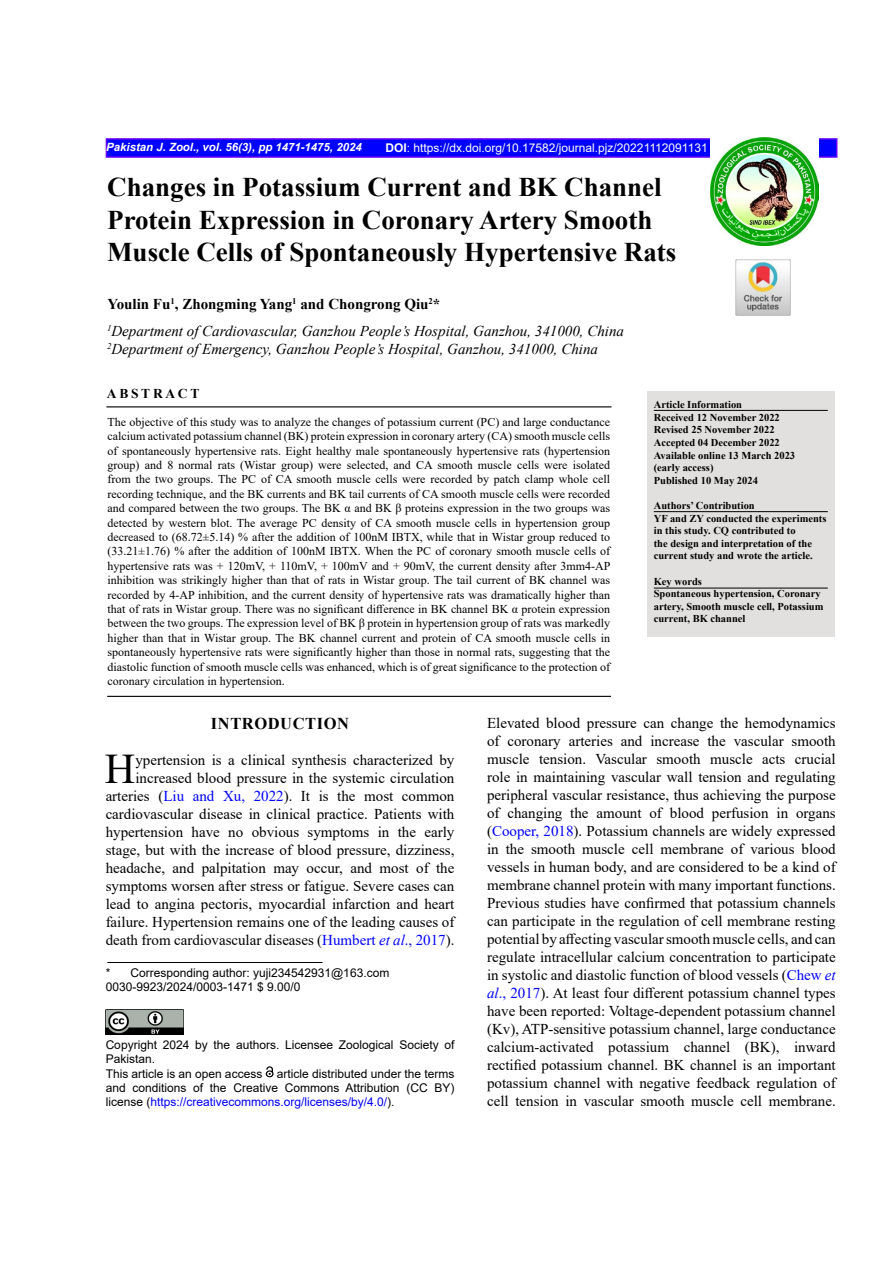
<style>
.page{position:relative;width:893px;height:1263px;background:#fff}
.page>*{position:absolute;margin:0;border:0;box-sizing:border-box;transform-origin:0 0}
.t1{font:42.15px "Times New Roman";color:#000}
.t2{font:700 27px/32.4px "Times New Roman";color:#000}
.t3{font:700 16.5px "Times New Roman";letter-spacing:.035em;color:#000}
.t4{font:15px/18px "Times New Roman";color:#000;text-align:right}
.t5{font:italic 15px/26.8px "Times New Roman";color:#000}
.t6{font:700 13.5px "Times New Roman";letter-spacing:.2em;color:#000}
.t7{font:12px/14.4px "Times New Roman";color:#000;text-align:justify}
.t8{font:12px/14.4px "Arial";color:#000}
.t9{font:12px "Arial";color:#fff}
.t10{font:italic 700 11.4px "Arial";color:#fff}
.t11{font:700 10.5px/12.6px "Times New Roman";color:#000}
.s1{font-weight:700}
.s2{font-weight:700;font-style:normal}
.s3{color:#00f}
.s4{font-style:italic;color:#00f}
</style>
<div class="page">
<div style="left:106px;top:138px;width:731px;height:20px;background:#00f;border:2px solid #60f"></div>
<img style="left:710px;top:138px;width:108px;height:108px">
<div style="left:647px;top:391px;width:187px;height:246px;background:#e2e0df"></div>
<hr style="left:654px;top:511px;width:174px;height:1px;background:#000">
<hr style="left:106px;top:406px;width:505px;height:1px;background:#000">
<hr style="left:107px;top:696px;width:504px;height:1px;background:#000">
<hr style="left:654px;top:410px;width:174px;height:1px;background:#000">
<img style="left:106px;top:1009px;width:77px;height:25px">
<svg style="left:266px;top:1066px;width:8px;height:11px"></svg>
<hr style="left:107px;top:962px;width:216px;height:1px;background:#000">
<hr style="left:654px;top:588px;width:174px;height:1px;background:#000">
<img style="left:735px;top:260px;width:56px;height:55px">
<p class="t10" style="left:106px;top:139px;width:257px">Pakistan J. Zool., vol. 56(3), pp 1471-1475, 2024</p>
<p class="t9" style="left:385px;top:139px;width:324px"><span class="s1">DOI</span>: https://dx.doi.org/10.17582/journal.pjz/20221112091131</p>
<h2 class="t2" style="left:107px;top:170px;width:571px">Changes in Potassium Current and BK Channel<br>Protein Expression in Coronary Artery Smooth<br>Muscle Cells of Spontaneously Hypertensive Rats</h2>
<p class="t5" style="left:107px;top:291px;width:518px"><span class="s2">Youlin Fu</span><sup>1</sup><span class="s2">, Zhongming Yang</span><sup>1</sup> <span class="s2">and Chongrong Qiu</span><sup>2</sup><span class="s2">*<br></span><sup>1</sup>Department of Cardiovascular, Ganzhou People’s Hospital, Ganzhou, 341000, China</p>
<p class="t5" style="left:107px;top:335px;width:492px"><sup>2</sup>Department of Emergency, Ganzhou People’s Hospital, Ganzhou, 341000, China</p>
<p class="t6" style="left:107px;top:384px;width:94px">ABSTRACT</p>
<p class="t11" style="left:654px;top:398px;width:143px">Article Information<br>Received 12 November 2022<br>Revised 25 November 2022<br>Accepted 04 December 2022<br>Available online 13 March 2023 (early access)<br>Published 10 May 2024</p>
<p class="t11" style="left:654px;top:499px;width:174px">Authors’ Contribution<br>YF and ZY conducted the experiments in this study. CQ contributed to<br>the design and interpretation of the current study and wrote the article.</p>
<p class="t11" style="left:654px;top:574px;width:171px">Key words<br>Spontaneous hypertension, Coronary artery, Smooth muscle cell, Potassium current, BK channel</p>
<p class="t7" style="left:108px;top:414px;width:504px">The objective of this study was to analyze the changes of potassium current (PC) and large conductance calcium activated potassium channel (BK) protein expression in coronary artery (CA) smooth muscle cells of spontaneously hypertensive rats. Eight healthy male spontaneously hypertensive rats (hypertension group) and 8 normal rats (Wistar group) were selected, and CA smooth muscle cells were isolated from the two groups. The PC of CA smooth muscle cells were recorded by patch clamp whole cell recording technique, and the BK currents and BK tail currents of CA smooth muscle cells were recorded and compared between the two groups. The BK α and BK β proteins expression in the two groups was detected by western blot. The average PC density of CA smooth muscle cells in hypertension group decreased to (68.72±5.14) % after the addition of 100nM IBTX, while that in Wistar group reduced to (33.21±1.76) % after the addition of 100nM IBTX. When the PC of coronary smooth muscle cells of hypertensive rats was + 120mV, + 110mV, + 100mV and + 90mV, the current density after 3mm4-AP inhibition was strikingly higher than that of rats in Wistar group. The tail current of BK channel was recorded by 4-AP inhibition, and the current density of hypertensive rats was dramatically higher than that of rats in Wistar group. There was no significant difference in BK channel BK α protein expression between the two groups. The expression level of BK β protein in hypertension group of rats was markedly higher than that in Wistar group. The BK channel current and protein of CA smooth muscle cells in spontaneously hypertensive rats were significantly higher than those in normal rats, suggesting that the diastolic function of smooth muscle cells was enhanced, which is of great significance to the protection of coronary circulation in hypertension.</p>
<p class="t3" style="left:211px;top:711px;width:140px">INTRODUCTION</p>
<h1 class="t1" style="left:105px;top:739px;width:32px">H</h1>
<p class="t4" style="left:487px;top:713px;width:350px;text-align:justify">Elevated blood pressure can change the hemodynamics of coronary arteries and increase the vascular smooth muscle tension. Vascular smooth muscle acts crucial role in maintaining vascular wall tension and regulating peripheral vascular resistance, thus achieving the purpose of changing the amount of blood perfusion in organs (<span class="s3">Cooper, 2018</span>). Potassium channels are widely expressed in the smooth muscle cell membrane of various blood vessels in human body, and are considered to be a kind of membrane channel protein with many important functions.<br>Previous studies have confirmed that potassium channels can participate in the regulation of cell membrane resting potential by affecting vascular smooth muscle cells, and can regulate intracellular calcium concentration to participate in systolic and diastolic function of blood vessels (<span class="s3">Chew</span> <span class="s4">et al</span><span class="s3">., 2017</span>). At least four different potassium channel types have been reported: Voltage-dependent potassium channel (Kv), ATP-sensitive potassium channel, large conductance calcium-activated potassium channel (BK), inward rectified potassium channel. BK channel is an important potassium channel with negative feedback regulation of cell tension in vascular smooth muscle cell membrane.</p>
<p class="t4" style="left:106px;top:750px;width:350px">ypertension is a clinical synthesis characterized by increased blood pressure in the systemic circulation arteries (<span class="s3">Liu and Xu, 2022</span>). It is the most common cardiovascular disease in clinical practice. Patients with hypertension have no obvious symptoms in the early stage, but with the increase of blood pressure, dizziness, headache, and palpitation may occur, and most of the symptoms worsen after stress or fatigue. Severe cases can lead to angina pectoris, myocardial infarction and heart failure. Hypertension remains one of the leading causes of death from cardiovascular diseases (<span class="s3">Humbert</span> <span class="s4">et al</span><span class="s3">., 2017</span>).</p>
<p class="t8" style="left:106px;top:965px;width:285px">* Corresponding author: yuji234542931@163.com<br>0030-9923/2024/0003-1471 $ 9.00/0</p>
<p class="t8" style="left:106px;top:1037px;width:350px">Copyright 2024 by the authors. Licensee Zoological Society of Pakistan.<br>This article is an open access article distributed under the terms and conditions of the Creative Commons Attribution (CC BY) license (<span class="s3">https://creativecommons.org/licenses/by/4.0/</span>).</p>
</div>
